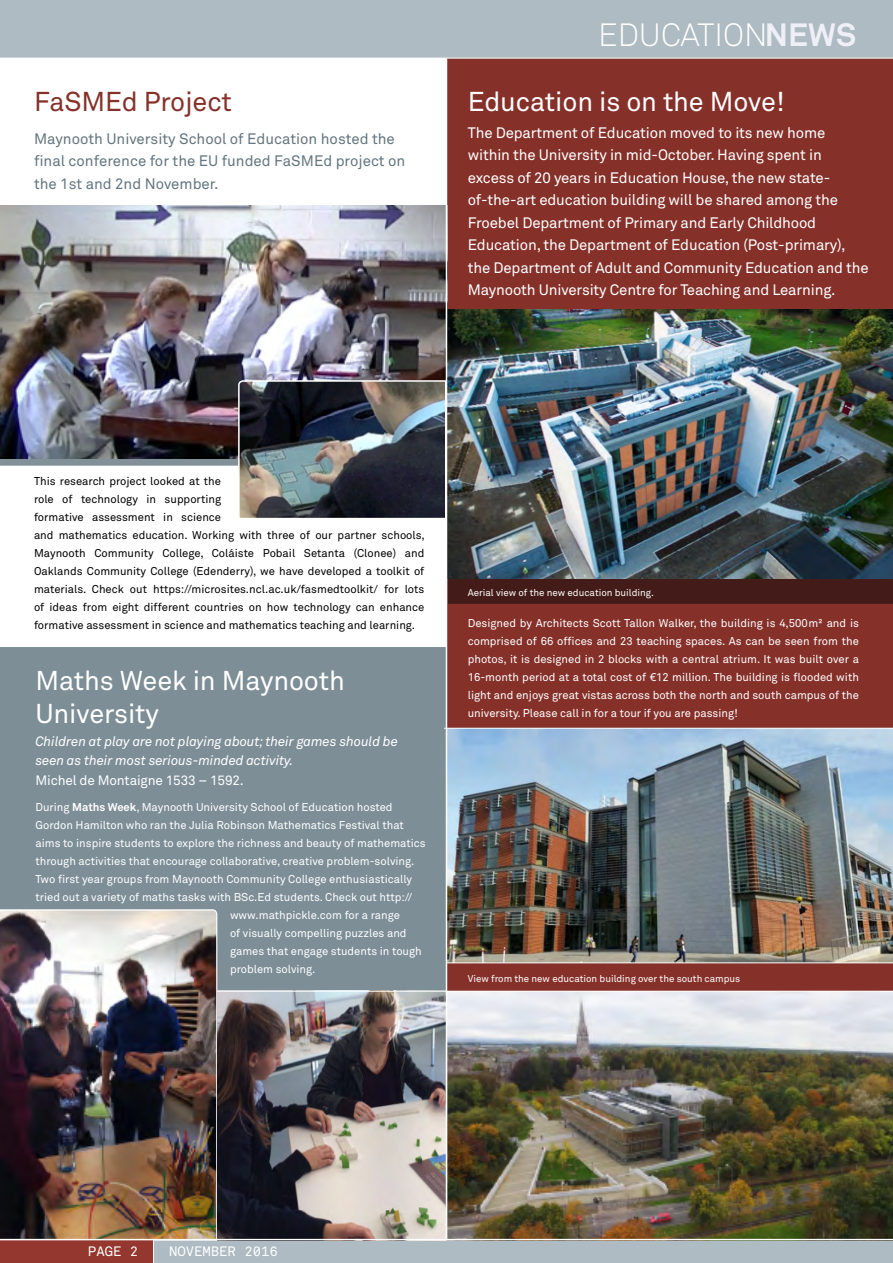
<style>
.page{position:relative;width:893px;height:1263px;background:#fff}
.page>*{position:absolute;margin:0;border:0;box-sizing:border-box;transform-origin:0 0}
.t1{font:300 31.8px "Akkurat";color:#fff}
.t2{font:27px/33px "Akkurat";letter-spacing:-.005em;color:#fff}
.t3{font:27px "Akkurat";letter-spacing:-.005em;color:#85312a}
.t4{font:15px/22.5px "Akkurat";letter-spacing:-.01em;color:#fff}
.t5{font:15px/22.5px "Akkurat";color:#63757e}
.t6{font:italic 13.5px/19.5px "Akkurat";letter-spacing:-.01em;color:#fff}
.t7{font:13.5px "Akkurat";letter-spacing:-.01em;color:#fff}
.t8{font:13.5px "Akkurat Mono";color:#fff}
.t9{font:11.25px/18px "Akkurat";color:#fff;text-align:justify}
.t10{font:11.25px/18px "Akkurat";color:#000}
.t11{font:9.75px "Akkurat";color:#fff}
.s1{font-weight:700;color:#eff0f7}
.s2{font-weight:700}
</style>
<div class="page">
<div style="left:0;top:647px;width:446px;height:344px;background:#7d8e97"></div>
<div style="left:154px;top:1239px;width:739px;height:24px;background:#aebbc2"></div>
<div style="left:446px;top:49px;width:447px;height:1162px;background:#85312a"></div>
<svg style="left:448px;top:578px;width:445px;height:26px;background:#431d1a"></svg>
<img style="left:0;top:206px;width:448px;height:173px">
<img style="left:0;top:379px;width:446px;height:139px">
<img style="left:0;top:909px;width:218px;height:332px">
<img style="left:217px;top:992px;width:676px;height:247px">
<img style="left:447px;top:309px;width:446px;height:269px">
<img style="left:447px;top:729px;width:446px;height:233px">
<hr style="left:217px;top:991px;width:229px;height:1px;background:#fff">
<hr style="left:446px;top:962px;width:447px;height:1px;background:#fff">
<hr style="left:446px;top:991px;width:447px;height:1px;background:#fff">
<hr style="left:444px;top:728px;width:449px;height:1px;background:#fff">
<div style="left:0;top:1239px;width:153px;height:24px;background:#94372f"></div>
<div style="left:0;top:0;width:893px;height:58px;background:#aebbc2"></div>
<hr style="left:0;top:1239px;width:893px;height:1px;background:#fff">
<hr style="left:446px;top:58px;width:1px;height:1181px;background:#fff">
<h2 class="t3" style="left:34px;top:84px;width:199px">FaSMEd Project</h2>
<h3 class="t5" style="left:34px;top:127px;width:373px">Maynooth University School of Education hosted the final conference for the EU funded FaSMEd project on the 1st and 2nd November.</h3>
<h1 class="t1" style="left:598px;top:15px;width:259px">EDUCATION<span class="s1">NEWS</span></h1>
<h2 class="t2" style="left:468px;top:84px;width:318px">Education is on the Move!</h2>
<p class="t4" style="left:468px;top:121px;width:402px">The Department of Education moved to its new home within the University in mid-October. Having spent in excess of 20 years in Education House, the new state&shy;of-the-art education building will be shared among the Froebel Department of Primary and Early Childhood Education, the Department of Education (Post-primary), the Department of Adult and Community Education and the Maynooth University Centre for Teaching and Learning.</p>
<p class="t10" style="left:34px;top:472px;width:392px">This research project looked at the<br>role of technology in supporting<br>formative assessment in science<br>and mathematics education. Working with three of our partner schools, Maynooth Community College, Coláiste Pobail Setanta (Clonee) and Oaklands Community College (Edenderry), we have developed a toolkit of materials. Check out https://microsites.ncl.ac.uk/fasmedtoolkit/ for lots of ideas from eight different countries on how technology can enhance formative assessment in science and mathematics teaching and learning.</p>
<h2 class="t2" style="left:35px;top:664px;width:311px">Maths Week in Maynooth<br>University</h2>
<p class="t6" style="left:35px;top:731px;width:364px">Children at play are not playing about; their games should be seen as their most serious-minded activity.</p>
<p class="t7" style="left:35px;top:771px;width:210px">Michel de Montaigne 1533 – 1592.</p>
<p class="t9" style="left:35px;top:798px;width:359px">During <span class="s2">Maths Week</span>, Maynooth University School of Education hosted</p>
<p class="t9" style="left:35px;top:816px;width:370px">Gordon Hamilton who ran the Julia Robinson Mathematics Festival that</p>
<p class="t9" style="left:35px;top:834px;width:392px">aims to inspire students to explore the richness and beauty of mathematics</p>
<p class="t9" style="left:35px;top:852px;width:380px">through activities that encourage collaborative, creative problem-solving.</p>
<p class="t9" style="left:35px;top:870px;width:378px">Two first year groups from Maynooth Community College enthusiastically</p>
<p class="t9" style="left:35px;top:888px;width:378px">tried out a variety of maths tasks with BSc.Ed students. Check out http://</p>
<p class="t9" style="left:230px;top:906px;width:172px">www.mathpickle.com for a range</p>
<p class="t9" style="left:230px;top:924px;width:178px">of visually compelling puzzles and</p>
<p class="t9" style="left:230px;top:942px;width:193px">games that engage students in tough</p>
<p class="t9" style="left:230px;top:960px;width:87px">problem solving.</p>
<p class="t11" style="left:468px;top:586px;width:188px">Aerial view of the new education building.</p>
<p class="t9" style="left:468px;top:614px;width:393px">Designed by Architects Scott Tallon Walker, the building is 4,500m² and is comprised of 66 offices and 23 teaching spaces. As can be seen from the photos, it is designed in 2 blocks with a central atrium. It was built over a 16-month period at a total cost of €12 million. The building is flooded with light and enjoys great vistas across both the north and south campus of the university. Please call in for a tour if you are passing!</p>
<p class="t11" style="left:468px;top:972px;width:274px">View from the new education building over the south campus</p>
<p class="t8" style="left:88px;top:1243px;width:52px">PAGE 2</p>
<p class="t8" style="left:169px;top:1243px;width:110px">NOVEMBER 2016</p>
</div>
